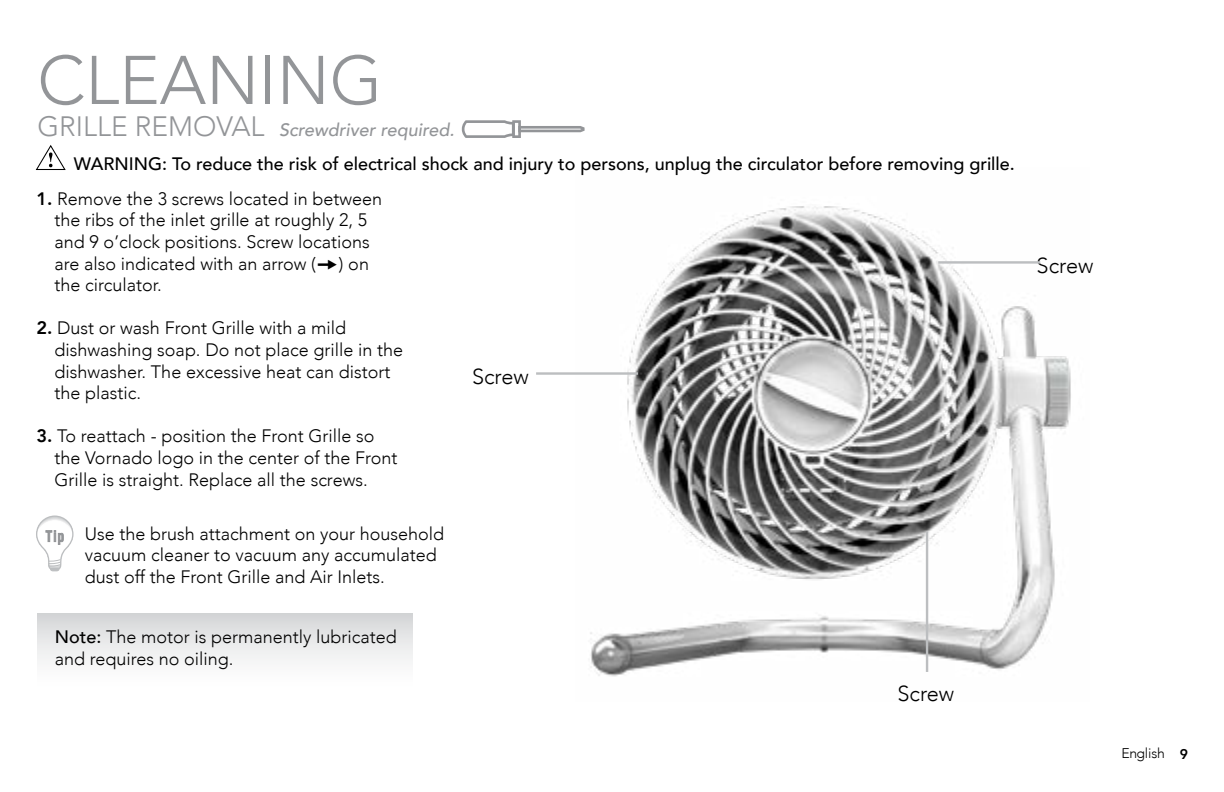
<style>
.page{position:relative;width:1224px;height:792px;background:#fff}
.page>*{position:absolute;margin:0;border:0;box-sizing:border-box;transform-origin:0 0}
.t1{font:300 68px "Avenir";color:#939598}
.t2{font:300 21.8px "Avenir";color:#000}
.t3{font:300 18px/21.6px "Avenir";color:#000}
.t4{font:500 18px "Avenir";color:#000}
.t5{font:italic 500 18px "Avenir";color:#939598}
.t6{font:300 14px "Avenir";letter-spacing:-.02em;color:#000}
.s1{font-weight:300;font-style:normal;font-size:28px}
.s2{font-weight:800}
.s3{font-weight:500}
</style>
<div class="page">
<img style="left:590px;top:206px;width:481px;height:471px">
<svg style="left:462px;top:120px;width:123px;height:18px"></svg>
<hr style="left:938px;top:261px;width:102px;height:3px;background:#bcbec0">
<hr style="left:536px;top:372px;width:102px;height:3px;background:#bcbec0">
<hr style="left:926px;top:531px;width:2px;height:141px;background:#bcbec0">
<div style="left:37px;top:614px;width:375px;height:77px;background:linear-gradient(to bottom,#d7d8da,#fff)"></div>
<svg style="left:36px;top:516px;width:38px;height:55px"></svg>
<svg style="left:35px;top:145px;width:31px;height:25px"></svg>
<p class="t1" style="left:37px;top:40px;width:347px">CLEANING</p>
<p class="t5" style="left:37px;top:119px;width:419px"><span class="s1">GRILLE REMOVAL</span> Screwdriver required.</p>
<p class="t4" style="left:74px;top:148px;width:943px">WARNING: To reduce the risk of electrical shock and injury to persons, unplug the circulator before removing grille.</p>
<p class="t3" style="left:55px;top:188px;width:329px;text-indent:-18px"><span class="s2">1.</span> Remove the 3 screws located in between the ribs of the inlet grille at roughly 2, 5 and 9 o’clock positions. Screw locations are also indicated with an arrow (</p>
<p class="t3" style="left:339px;top:253px;width:32px">) on</p>
<p class="t3" style="left:55px;top:274px;width:109px">the circulator.</p>
<p class="t3" style="left:55px;top:317px;width:350px;text-indent:-18px"><span class="s2">2.</span> Dust or wash Front Grille with a mild dishwashing soap. Do not place grille in the dishwasher. The excessive heat can distort the plastic.</p>
<p class="t3" style="left:55px;top:425px;width:345px;text-indent:-18px"><span class="s2">3.</span> To reattach - position the Front Grille so the Vornado logo in the center of the Front<br>Grille is straight. Replace all the screws.</p>
<p class="t3" style="left:85px;top:523px;width:361px">Use the brush attachment on your household vacuum cleaner to vacuum any accumulated dust off the Front Grille and Air Inlets.</p>
<p class="t3" style="left:55px;top:626px;width:344px"><span class="s3">Note:</span> The motor is permanently lubricated and requires no oiling.</p>
<p class="t2" style="left:472px;top:364px;width:58px">Screw</p>
<p class="t2" style="left:897px;top:680px;width:58px">Screw</p>
<p class="t2" style="left:1037px;top:253px;width:58px">Screw</p>
<p class="t6" style="left:1122px;top:745px;width:68px">English <span class="s2">9</span></p>
</div>
